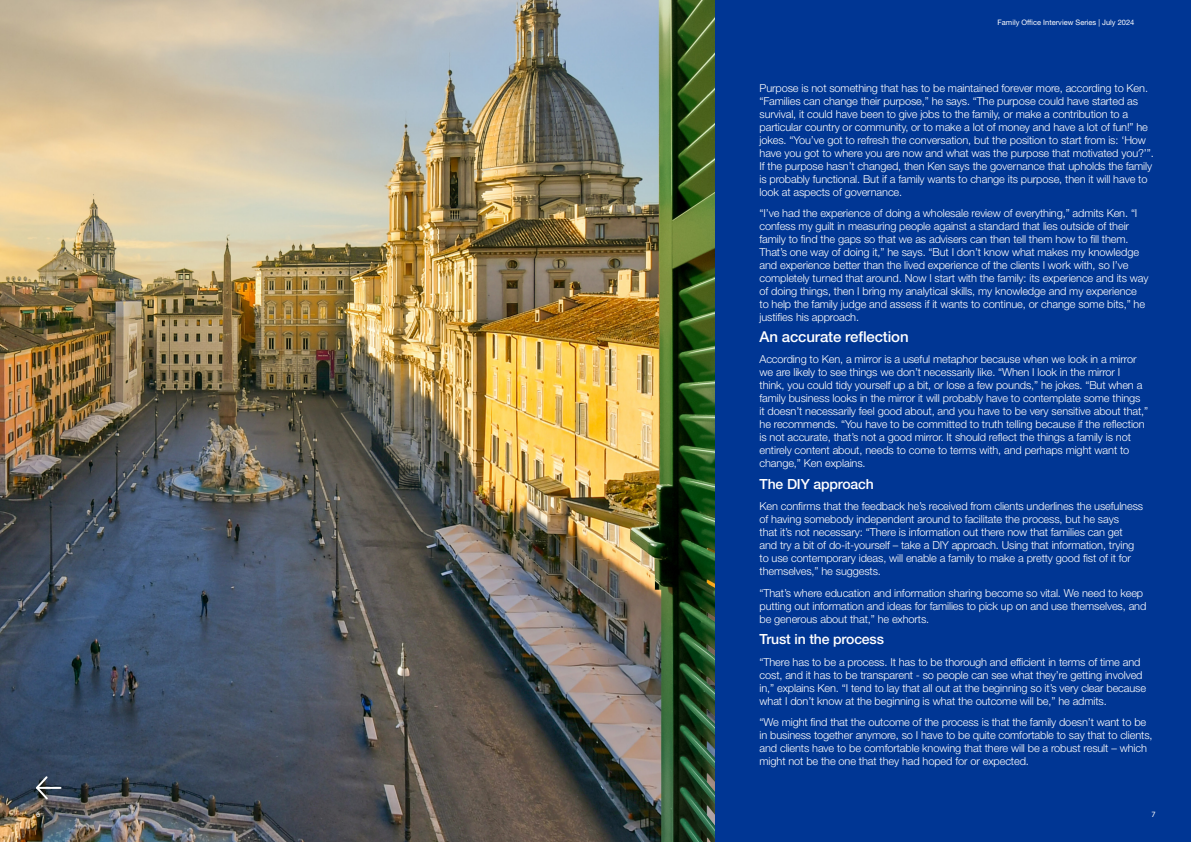
<style>
.page{position:relative;width:1191px;height:842px;background:#fff}
.page>*{position:absolute;margin:0;border:0;box-sizing:border-box;transform-origin:0 0}
.Body_1{font:500 15px "Helvetica Neue LT Std";letter-spacing:-.01em;color:#fff}
.Body_1-2{font:500 14px "Helvetica Neue LT Std";letter-spacing:-.01em;color:#fff}
.Body_1-3{font:300 11px/13px "Helvetica Neue LT Std";letter-spacing:-.01em;color:#fff}
.t1{font:8.1px "Myriad Pro";color:#fff}
.t2{font:7.5px "Helvetica Neue LT Std";color:#fff}
</style>
<div class="page">
<div style="left:496px;top:0;width:695px;height:842px;background:#003694"></div>
<img style="left:0;top:0;width:715px;height:842px">
<svg style="left:34px;top:774px;width:16px;height:27px"></svg>
<hr style="left:37px;top:787px;width:24px;height:2px;background:#fff">
<p class="t1" style="left:36px;top:809px;width:6px">6</p>
<p class="t2" style="left:997px;top:18px;width:138px">Family Office Interview Series | July 2024</p>
<p class="Body_1-3" style="left:759px;top:81px;width:396px">Purpose is not something that has to be maintained forever more, according to Ken. “Families can change their purpose,” he says. “The purpose could have started as survival, it could have been to give jobs to the family, or make a contribution to a particular country or community, or to make a lot of money and have a lot of fun!” he jokes. “You’ve got to refresh the conversation, but the position to start from is: ‘How have you got to where you are now and what was the purpose that motivated you?’”.<br>If the purpose hasn’t changed, then Ken says the governance that upholds the family is probably functional. But if a family wants to change its purpose, then it will have to look at aspects of governance.</p>
<p class="Body_1-3" style="left:759px;top:207px;width:390px">“I’ve had the experience of doing a wholesale review of everything,” admits Ken. “I confess my guilt in measuring people against a standard that lies outside of their family to find the gaps so that we as advisers can then tell them how to fill them.<br>That’s one way of doing it,” he says. “But I don’t know what makes my knowledge and experience better than the lived experience of the clients I work with, so I’ve completely turned that around. Now I start with the family: its experience and its way of doing things, then I bring my analytical skills, my knowledge and my experience to help the family judge and assess if it wants to continue, or change some bits,” he justifies his approach.</p>
<p class="Body_1" style="left:759px;top:328px;width:151px">An accurate reflection</p>
<p class="Body_1-3" style="left:759px;top:353px;width:390px">According to Ken, a mirror is a useful metaphor because when we look in a mirror we are likely to see things we don’t necessarily like. “When I look in the mirror I<br>think, you could tidy yourself up a bit, or lose a few pounds,” he jokes. “But when a family business looks in the mirror it will probably have to contemplate some things it doesn’t necessarily feel good about, and you have to be very sensitive about that,” he recommends. “You have to be committed to truth telling because if the reflection is not accurate, that’s not a good mirror. It should reflect the things a family is not entirely content about, needs to come to terms with, and perhaps might want to change,” Ken explains.</p>
<p class="Body_1-2" style="left:759px;top:475px;width:116px">The DIY approach</p>
<p class="Body_1-3" style="left:759px;top:500px;width:385px">Ken confirms that the feedback he’s received from clients underlines the usefulness of having somebody independent around to facilitate the process, but he says<br>that it’s not necessary: “There is information out there now that families can get<br>and try a bit of do-it-yourself – take a DIY approach. Using that information, trying to use contemporary ideas, will enable a family to make a pretty good fist of it for themselves,” he suggests.</p>
<p class="Body_1-3" style="left:759px;top:586px;width:388px">“That’s where education and information sharing become so vital. We need to keep putting out information and ideas for families to pick up on and use themselves, and be generous about that,” he exhorts.</p>
<p class="Body_1-2" style="left:759px;top:631px;width:126px">Trust in the process</p>
<p class="Body_1-3" style="left:759px;top:655px;width:388px">“There has to be a process. It has to be thorough and efficient in terms of time and cost, and it has to be transparent - so people can see what they’re getting involved in,” explains Ken. “I tend to lay that all out at the beginning so it’s very clear because what I don’t know at the beginning is what the outcome will be,” he admits.</p>
<p class="Body_1-3" style="left:759px;top:716px;width:394px">“We might find that the outcome of the process is that the family doesn’t want to be in business together anymore, so I have to be quite comfortable to say that to clients, and clients have to be comfortable knowing that there will be a robust result – which might not be the one that they had hoped for or expected.</p>
<p class="t1" style="left:1151px;top:809px;width:6px">7</p>
</div>
